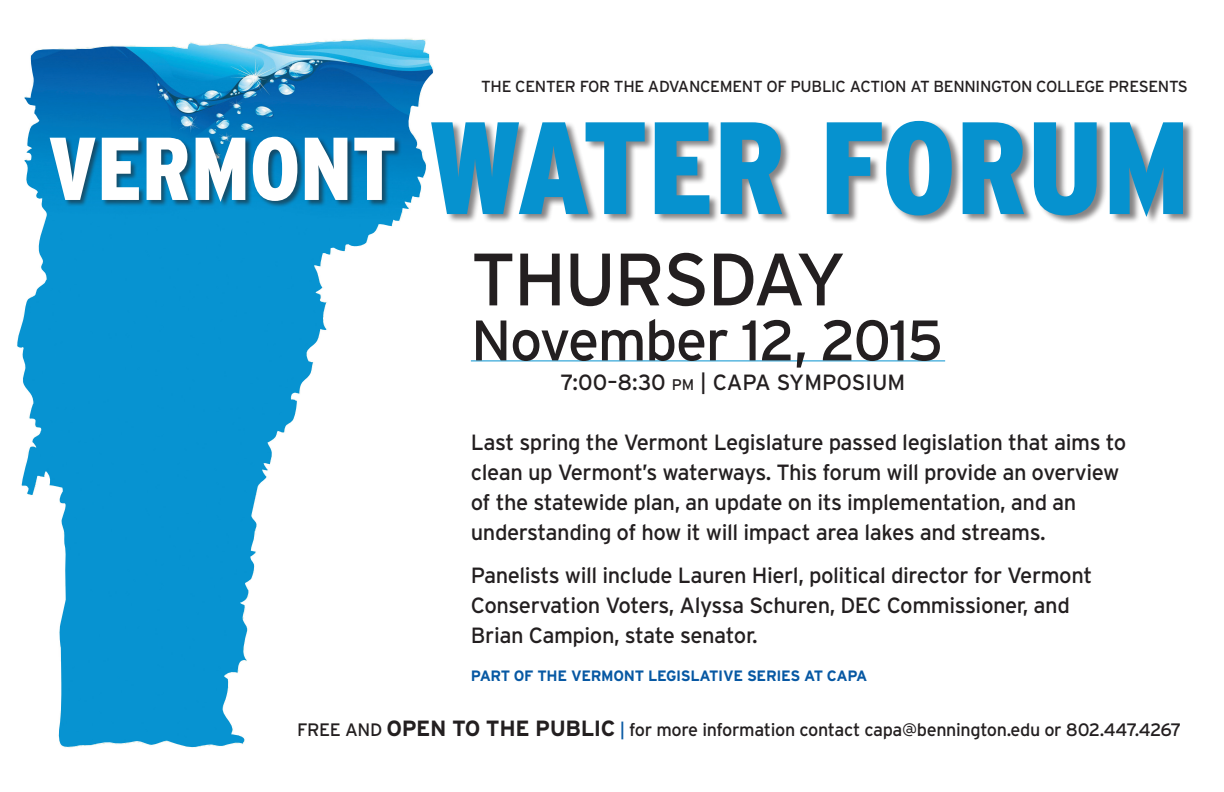
<style>
.page{position:relative;width:1224px;height:792px;background:#fff}
.page>*{position:absolute;margin:0;border:0;box-sizing:border-box;transform-origin:0 0}
.t1{font:900 condensed 131px "Interstate";color:#0692cf}
.t2{font:74px "Interstate";letter-spacing:-.03em;color:#231f20}
.t3{font:57px "Interstate";letter-spacing:-.03em;color:#231f20}
.t4{font:22px/30px "Interstate";letter-spacing:-.02em;color:#231f20}
.t5{font:22px "Interstate";color:#231f20}
.t6{font:18px "Interstate";letter-spacing:-.02em;color:#231f20}
.t7{font:16px "Interstate";letter-spacing:-.02em;color:#231f20}
.t8{font:700 15px "Interstate";letter-spacing:-.02em;color:#0758a3}
.s1{font-size:89px;color:#fff}
.s2{font-size:15.4px}
.s3{font-weight:700;font-size:22px}
.s4{color:#0758a3}
</style>
<div class="page">
<img style="left:17px;top:38px;width:417px;height:710px">
<div style="left:432px;top:119px;width:762px;height:106px;background:#231f20;opacity:.55"></div>
<div style="left:50px;top:136px;width:352px;height:72px;background:#231f20;opacity:.55"></div>
<hr style="left:471px;top:360px;width:474px;height:1px;background:#0692cf">
<p class="t7" style="left:481px;top:78px;width:708px">THE CENTER FOR THE ADVANCEMENT OF PUBLIC ACTION AT BENNINGTON COLLEGE PRESENTS</p>
<h1 class="t1" style="left:48px;top:95px;width:1143px"><span class="s1">VERMONT</span> WATER FORUM</h1>
<h2 class="t2" style="left:471px;top:238px;width:377px">THURSDAY</h2>
<h3 class="t3" style="left:471px;top:308px;width:474px">November 12, 2015</h3>
<p class="t5" style="left:561px;top:370px;width:346px">7:00–8:30 <span class="s2">pm</span> | CAPA SYMPOSIUM</p>
<p class="t4" style="left:471px;top:427px;width:657px">Last spring the Vermont Legislature passed legislation that aims to clean up Vermont’s waterways. This forum will provide an overview of the statewide plan, an update on its implementation, and an understanding of how it will impact area lakes and streams.</p>
<p class="t4" style="left:471px;top:560px;width:623px">Panelists will include Lauren Hierl, political director for Vermont<br>Conservation Voters, Alyssa Schuren, DEC Commissioner, and<br>Brian Campion, state senator.</p>
<p class="t8" style="left:471px;top:668px;width:398px">PART OF THE VERMONT LEGISLATIVE SERIES AT CAPA</p>
<p class="t6" style="left:297px;top:720px;width:886px">FREE AND <span class="s3">OPEN TO THE PUBLIC</span> <span class="s4">|</span> for more information contact capa@bennington.edu or 802.447.4267</p>
</div>
